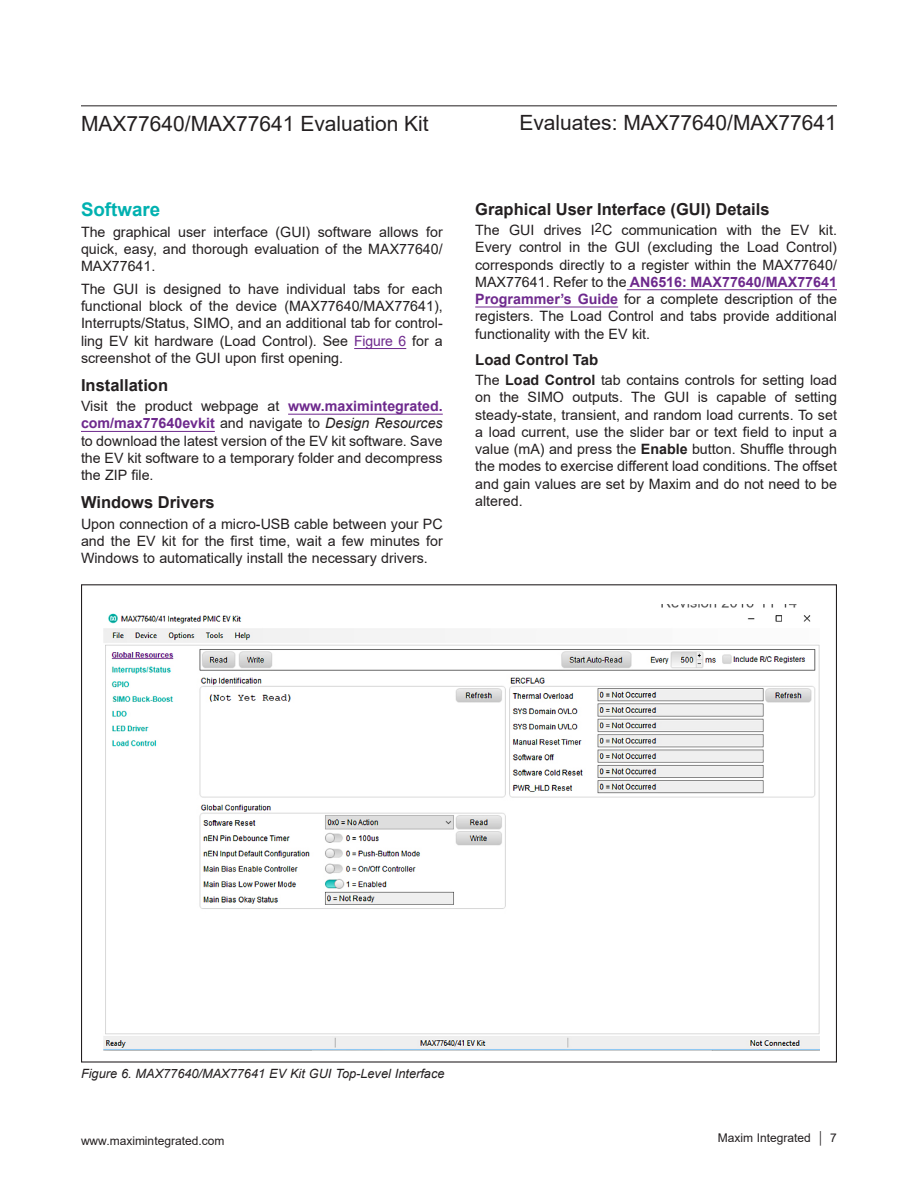
<style>
.page{position:relative;width:918px;height:1188px;background:#fff}
.page>*{position:absolute;margin:0;border:0;box-sizing:border-box;transform-origin:0 0}
.t1{font:21px "Arial";color:#231f20}
.H1{font:700 18.75px "Arial";color:#00b1b0}
.H2{font:700 16.5px "Arial";color:#231f20}
.H3{font:700 15px "Arial";color:#231f20}
.Body_Text{font:14.25px/17.2px "Arial";color:#231f20;text-align:justify}
.Caption_-_Figures{font:italic 12.75px "Arial";color:#231f20}
.t2{font:12px "Arial";color:#231f20}
.s1{color:#6e298d}
.s2{font-weight:700;color:#6e298d}
.s3{font-style:italic}
.s4{font-weight:700}
</style>
<div class="page">
<hr style="left:81px;top:105px;width:756px;height:1px;background:#231f20">
<hr style="left:354px;top:348px;width:52px;height:1px;background:#6e298d">
<hr style="left:288px;top:414px;width:155px;height:1px;background:#6e298d">
<hr style="left:81px;top:431px;width:134px;height:1px;background:#6e298d">
<hr style="left:627px;top:289px;width:210px;height:1px;background:#6e298d">
<hr style="left:475px;top:307px;width:143px;height:1px;background:#6e298d">
<img style="left:103px;top:604px;width:716px;height:447px">
<h1 class="t1" style="left:81px;top:109px;width:349px">MAX77640/MAX77641 Evaluation Kit</h1>
<h1 class="t1" style="left:519px;top:108px;width:319px">Evaluates: MAX77640/MAX77641</h1>
<p class="H1" style="left:81px;top:196px;width:81px">Software</p>
<p class="Body_Text" style="left:81px;top:223px;width:363px">The graphical user interface (GUI) software allows for quick, easy, and thorough evaluation of the MAX77640/ MAX77641.</p>
<p class="Body_Text" style="left:81px;top:280px;width:363px">The GUI is designed to have individual tabs for each functional block of the device (MAX77640/MAX77641), Interrupts/Status, SIMO, and an additional tab for control&shy;ling EV kit hardware (Load Control). See <span class="s1">Figure 6</span> for a screenshot of the GUI upon first opening.</p>
<p class="H2" style="left:81px;top:373px;width:89px">Installation</p>
<p class="Body_Text" style="left:81px;top:397px;width:363px">Visit the product webpage at <span class="s2">www.maximintegrated. com/max77640evkit</span> and navigate to <span class="s3">Design Resources </span>to download the latest version of the EV kit software. Save the EV kit software to a temporary folder and decompress the ZIP file.</p>
<p class="H2" style="left:81px;top:491px;width:135px">Windows Drivers</p>
<p class="Body_Text" style="left:81px;top:515px;width:363px">Upon connection of a micro-USB cable between your PC and the EV kit for the first time, wait a few minutes for Windows to automatically install the necessary drivers.</p>
<p class="H2" style="left:475px;top:197px;width:296px">Graphical User Interface (GUI) Details</p>
<p class="Body_Text" style="left:475px;top:221px;width:363px">The GUI drives I<sup>2</sup>C communication with the EV kit.<br>Every control in the GUI (excluding the Load Control) corresponds directly to a register within the MAX77640/ MAX77641. Refer to the <span class="s2">AN6516: MAX77640/MAX77641<br>Programmer’s Guide</span> for a complete description of the registers. The Load Control and tabs provide additional functionality with the EV kit.</p>
<p class="H3" style="left:475px;top:349px;width:125px">Load Control Tab</p>
<p class="Body_Text" style="left:475px;top:371px;width:363px">The <span class="s4">Load Control</span> tab contains controls for setting load on the SIMO outputs. The GUI is capable of setting steady-state, transient, and random load currents. To set a load current, use the slider bar or text field to input a value (mA) and press the <span class="s4">Enable</span> button. Shuffle through the modes to exercise different load conditions. The offset and gain values are set by Maxim and do not need to be altered.</p>
<p class="Caption_-_Figures" style="left:81px;top:1065px;width:365px">Figure 6. MAX77640/MAX77641 EV Kit GUI Top-Level Interface</p>
<p class="t2" style="left:81px;top:1132px;width:145px">www.maximintegrated.com</p>
<p class="t2" style="left:718px;top:1129px;width:121px">Maxim Integrated │ 7</p>
</div>
